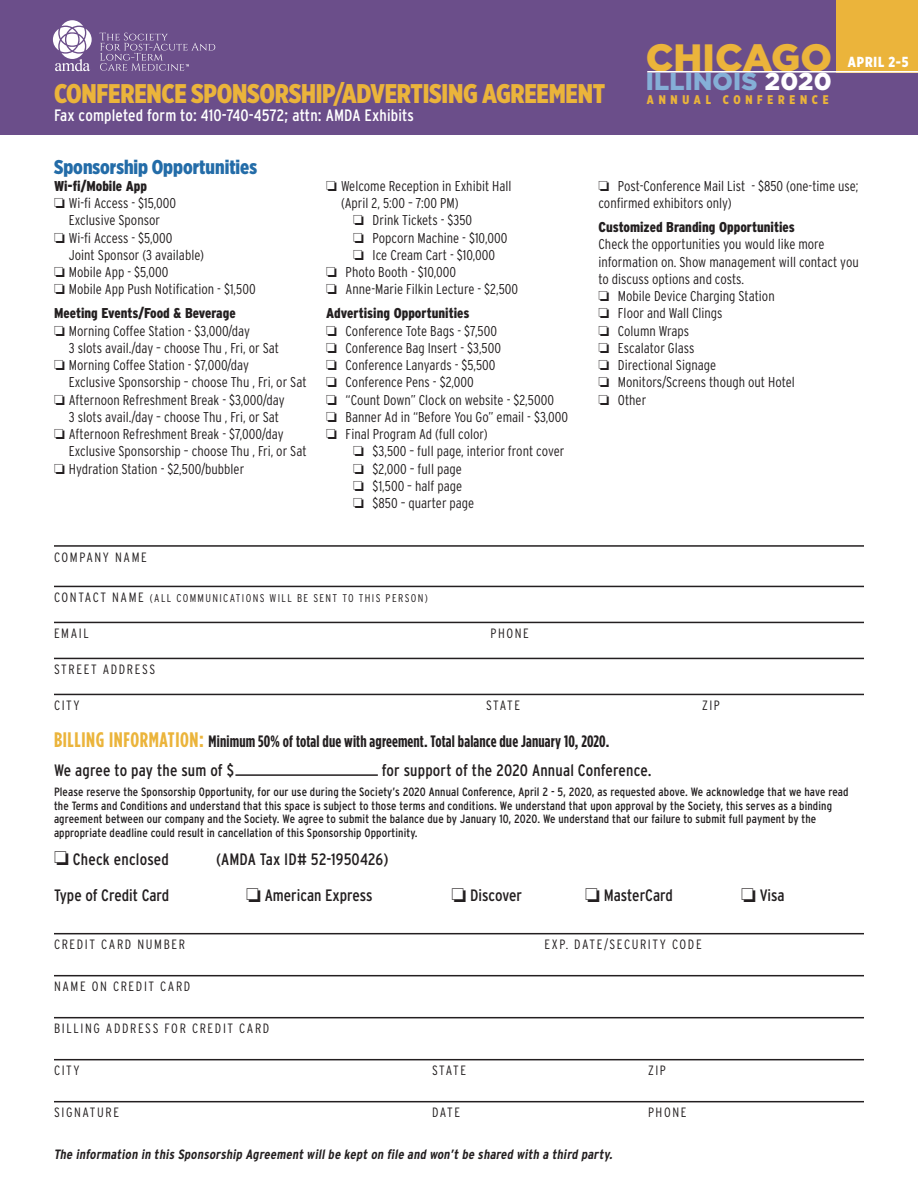
<style>
.page{position:relative;width:918px;height:1188px;background:#fff}
.page>*{position:absolute;margin:0;border:0;box-sizing:border-box;transform-origin:0 0}
.t1{font:900 38.1px "Gotham";color:#ebb43b}
._19_Page_Heads{font:900 27px "Gotham X Narrow";letter-spacing:-.01em;color:#ebb43b}
.t2{font:900 24.6px "Gotham";letter-spacing:.01em;color:#85afd7}
.Small_bold{font:900 19.95px "Gotham X Narrow";color:#236ca8}
.Text{font:condensed 16.5px "Interstate";letter-spacing:.01em;color:#231f20}
.subhead{font:700 16.5px "Gotham Condensed";letter-spacing:.01em;color:#231f20}
.Order_form{font:condensed 16.5px "Interstate";color:#231f20}
.Text-2{font:condensed 16.5px "Interstate";letter-spacing:.01em;color:#fff}
.t3{font:900 14.55px "Gotham X Narrow";letter-spacing:.06em;color:#fff}
.No_Spacing{font:300 condensed 14.25px/17.2px "Interstate";color:#231f20}
.No_Spacing-2{font:900 condensed 14.25px "Interstate";color:#231f20}
.List_Paragraph{font:300 condensed 14.25px/17.2px "Interstate";color:#231f20}
.Order_form-2{font:300 condensed 13.5px "Interstate";letter-spacing:.12em;color:#231f20}
._14_text{font:italic 700 condensed 13.5px "Interstate";color:#231f20}
.t4{font:900 12.6px "Gotham X Narrow";letter-spacing:.38em;color:#ebb43b}
.Text-3{font:condensed 12px/13.5px "Interstate";letter-spacing:.01em;color:#231f20}
.Order_form-3{font:300 condensed 11.25px "Interstate";letter-spacing:.12em;color:#231f20}
.s1{color:#fff}
.s2{font-size:13.5px}
.s3{font-size:21px;color:#ebb43b}
</style>
<div class="page">
<div style="left:0;top:0;width:918px;height:135px;background:#6b4e8a"></div>
<div style="left:836px;top:0;width:82px;height:73px;background:#ebb43b"></div>
<hr style="left:647px;top:71px;width:271px;height:2px;background:#fff">
<hr style="left:54px;top:545px;width:810px;height:2px;background:#231f20">
<hr style="left:54px;top:586px;width:810px;height:1px;background:#231f20">
<hr style="left:54px;top:622px;width:810px;height:1px;background:#231f20">
<hr style="left:54px;top:658px;width:810px;height:1px;background:#231f20">
<hr style="left:54px;top:694px;width:810px;height:1px;background:#231f20">
<hr style="left:54px;top:933px;width:810px;height:1px;background:#231f20">
<hr style="left:54px;top:975px;width:810px;height:1px;background:#231f20">
<hr style="left:54px;top:1017px;width:810px;height:1px;background:#231f20">
<hr style="left:54px;top:1059px;width:810px;height:1px;background:#231f20">
<hr style="left:54px;top:1101px;width:810px;height:1px;background:#231f20">
<hr style="left:235px;top:774px;width:143px;height:2px;background:#231f20">
<svg style="left:53px;top:20px;width:39px;height:51px"></svg>
<svg style="left:100px;top:33px;width:115px;height:38px"></svg>
<p class="_19_Page_Heads" style="left:54px;top:76px;width:553px">CONFERENCE SPONSORSHIP/ADVERTISING AGREEMENT</p>
<p class="Text-2" style="left:54px;top:106px;width:361px">Fax completed form to: 410-740-4572; attn: AMDA Exhibits</p>
<p class="t1" style="left:646px;top:31px;width:188px">CHICAGO</p>
<p class="t2" style="left:646px;top:64px;width:187px">ILLINOIS <span class="s1">2020</span></p>
<p class="t4" style="left:647px;top:92px;width:183px">ANNUAL CONFERENCE</p>
<p class="t3" style="left:848px;top:53px;width:62px">APRIL 2-5</p>
<p class="Small_bold" style="left:54px;top:154px;width:205px">Sponsorship Opportunities</p>
<p class="No_Spacing-2" style="left:54px;top:178px;width:95px">Wi-fi/Mobile App</p>
<p class="No_Spacing" style="left:54px;top:194px;width:124px;text-align:center">□ Wi-fi Access - $15,000<br>Exclusive Sponsor</p>
<p class="List_Paragraph" style="left:69px;top:229px;width:137px;text-indent:-15px">□ Wi-fi Access - $5,000<br>Joint Sponsor (3 available)</p>
<p class="List_Paragraph" style="left:54px;top:263px;width:116px">□ Mobile App - $5,000</p>
<p class="List_Paragraph" style="left:54px;top:281px;width:203px">□ Mobile App Push Notification - $1,500</p>
<p class="No_Spacing-2" style="left:54px;top:305px;width:183px">Meeting Events/Food &amp; Beverage</p>
<p class="No_Spacing" style="left:69px;top:322px;width:212px;text-indent:-15px">□ Morning Coffee Station - $3,000/day<br>3 slots avail./day – choose Thu , Fri, or Sat</p>
<p class="No_Spacing" style="left:69px;top:356px;width:239px;text-indent:-15px">□ Morning Coffee Station - $7,000/day<br>Exclusive Sponsorship – choose Thu , Fri, or Sat</p>
<p class="No_Spacing" style="left:69px;top:391px;width:217px;text-indent:-15px">□ Afternoon Refreshment Break - $3,000/day<br>3 slots avail./day – choose Thu , Fri, or Sat</p>
<p class="No_Spacing" style="left:69px;top:425px;width:239px;text-indent:-15px">□ Afternoon Refreshment Break - $7,000/day<br>Exclusive Sponsorship – choose Thu , Fri, or Sat</p>
<p class="No_Spacing" style="left:54px;top:460px;width:192px">□ Hydration Station - $2,500/bubbler</p>
<p class="No_Spacing" style="left:341px;top:177px;width:172px;text-indent:-15px">□ Welcome Reception in Exhibit Hall (April 2, 5:00 – 7:00 PM)</p>
<p class="No_Spacing" style="left:353px;top:212px;width:120px">□ Drink Tickets - $350</p>
<p class="No_Spacing" style="left:353px;top:229px;width:156px">□ Popcorn Machine - $10,000</p>
<p class="No_Spacing" style="left:353px;top:246px;width:143px">□ Ice Cream Cart - $10,000</p>
<p class="No_Spacing" style="left:326px;top:263px;width:131px">□ Photo Booth - $10,000</p>
<p class="No_Spacing" style="left:326px;top:281px;width:193px">□ Anne-Marie Filkin Lecture - $2,500</p>
<p class="No_Spacing-2" style="left:326px;top:305px;width:145px">Advertising Opportunities</p>
<p class="No_Spacing" style="left:326px;top:322px;width:172px">□ Conference Tote Bags - $7,500</p>
<p class="No_Spacing" style="left:326px;top:339px;width:176px">□ Conference Bag Insert - $3,500</p>
<p class="No_Spacing" style="left:326px;top:356px;width:171px">□ Conference Lanyards - $5,500</p>
<p class="No_Spacing" style="left:326px;top:374px;width:149px">□ Conference Pens - $2,000</p>
<p class="No_Spacing" style="left:326px;top:391px;width:229px">□ “Count Down” Clock on website - $2,5000</p>
<p class="No_Spacing" style="left:326px;top:408px;width:243px">□ Banner Ad in “Before You Go” email - $3,000</p>
<p class="No_Spacing" style="left:326px;top:425px;width:163px">□ Final Program Ad (full color)</p>
<p class="No_Spacing" style="left:353px;top:443px;width:213px">□ $3,500 – full page, interior front cover</p>
<p class="No_Spacing" style="left:353px;top:460px;width:110px">□ $2,000 – full page</p>
<p class="No_Spacing" style="left:353px;top:477px;width:111px">□ $1,500 – half page</p>
<p class="No_Spacing" style="left:353px;top:494px;width:123px">□ $850 – quarter page</p>
<p class="No_Spacing" style="left:598px;top:177px;width:262px">□ Post-Conference Mail List - $850 (one-time use; confirmed exhibitors only)</p>
<p class="No_Spacing-2" style="left:598px;top:219px;width:198px">Customized Branding Opportunities</p>
<p class="No_Spacing" style="left:598px;top:236px;width:262px">Check the opportunities you would like more information on. Show management will contact you to discuss options and costs.</p>
<p class="No_Spacing" style="left:598px;top:287px;width:178px">□ Mobile Device Charging Station</p>
<p class="No_Spacing" style="left:598px;top:305px;width:126px">□ Floor and Wall Clings</p>
<p class="No_Spacing" style="left:598px;top:322px;width:92px">□ Column Wraps</p>
<p class="No_Spacing" style="left:598px;top:339px;width:97px">□ Escalator Glass</p>
<p class="No_Spacing" style="left:598px;top:356px;width:119px">□ Directional Signage</p>
<p class="No_Spacing" style="left:598px;top:374px;width:198px">□ Monitors/Screens though out Hotel</p>
<p class="No_Spacing" style="left:598px;top:391px;width:49px">□ Other</p>
<p class="Order_form-2" style="left:54px;top:549px;width:94px">COMPANY NAME</p>
<p class="Order_form-3" style="left:54px;top:592px;width:375px"><span class="s2">CONTACT NAME</span> (ALL COMMUNICATIONS WILL BE SENT TO THIS PERSON)</p>
<p class="Order_form-2" style="left:54px;top:626px;width:36px">EMAIL</p>
<p class="Order_form-2" style="left:490px;top:626px;width:40px">PHONE</p>
<p class="Order_form-2" style="left:54px;top:662px;width:103px">STREET ADDRESS</p>
<p class="Order_form-2" style="left:54px;top:698px;width:27px">CITY</p>
<p class="Order_form-2" style="left:486px;top:698px;width:36px">STATE</p>
<p class="Order_form-2" style="left:702px;top:698px;width:20px">ZIP</p>
<p class="subhead" style="left:54px;top:731px;width:557px"><span class="s3">BILLING INFORMATION:</span> Minimum 50% of total due with agreement. Total balance due January 10, 2020.</p>
<p class="Text" style="left:54px;top:761px;width:182px">We agree to pay the sum of $</p>
<p class="Text" style="left:382px;top:761px;width:271px">for support of the 2020 Annual Conference.</p>
<p class="Text-3" style="left:54px;top:785px;width:796px">Please reserve the Sponsorship Opportunity, for our use during the Society’s 2020 Annual Conference, April 2 - 5, 2020, as requested above. We acknowledge that we have read the Terms and Conditions and understand that this space is subject to those terms and conditions. We understand that upon approval by the Society, this serves as a binding agreement between our company and the Society. We agree to submit the balance due by January 10, 2020. We understand that our failure to submit full payment by the appropriate deadline could result in cancellation of this Sponsorship Opportinity.</p>
<p class="Text" style="left:54px;top:850px;width:116px">□ Check enclosed</p>
<p class="Text" style="left:216px;top:850px;width:174px">(AMDA Tax ID# 52-1950426)</p>
<p class="Order_form" style="left:54px;top:886px;width:117px">Type of Credit Card</p>
<p class="Order_form" style="left:246px;top:886px;width:128px">□ American Express</p>
<p class="Order_form" style="left:452px;top:886px;width:72px">□ Discover</p>
<p class="Order_form" style="left:585px;top:886px;width:89px">□ MasterCard</p>
<p class="Order_form" style="left:741px;top:886px;width:45px">□ Visa</p>
<p class="Order_form-2" style="left:54px;top:937px;width:133px">CREDIT CARD NUMBER</p>
<p class="Order_form-2" style="left:544px;top:937px;width:159px">EXP. DATE/SECURITY CODE</p>
<p class="Order_form-2" style="left:54px;top:979px;width:138px">NAME ON CREDIT CARD</p>
<p class="Order_form-2" style="left:54px;top:1021px;width:217px">BILLING ADDRESS FOR CREDIT CARD</p>
<p class="Order_form-2" style="left:54px;top:1063px;width:27px">CITY</p>
<p class="Order_form-2" style="left:432px;top:1063px;width:36px">STATE</p>
<p class="Order_form-2" style="left:648px;top:1063px;width:20px">ZIP</p>
<p class="Order_form-2" style="left:54px;top:1105px;width:67px">SIGNATURE</p>
<p class="Order_form-2" style="left:432px;top:1105px;width:30px">DATE</p>
<p class="Order_form-2" style="left:648px;top:1105px;width:40px">PHONE</p>
<p class="_14_text" style="left:54px;top:1147px;width:563px">The information in this Sponsorship Agreement will be kept on file and won’t be shared with a third party.</p>
</div>
